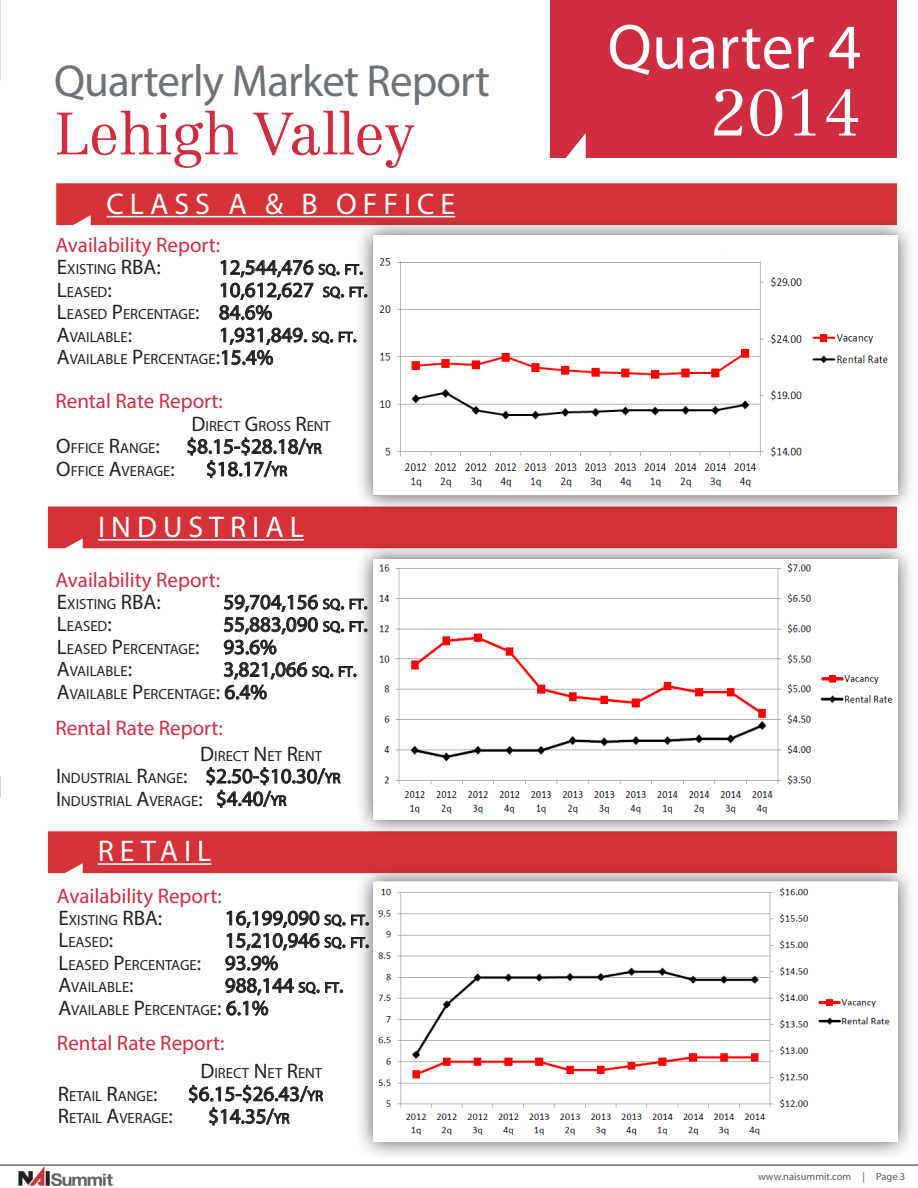
<style>
.page{position:relative;width:918px;height:1188px;background:#fff}
.page>*{position:absolute;margin:0;border:0;box-sizing:border-box;transform-origin:0 0}
.t1{font:64.2px "Myriad Pro";color:#fff}
.t2{font:300 64.2px "Centennial LT Std";color:#fff}
.t3{font:300 58.5px "Centennial LT Std";color:#d02c40}
.t4{font:45px "Myriad Pro";letter-spacing:-.02em;color:#697379}
.t5{font:30px "Myriad Pro";letter-spacing:.2em;color:#fff}
.t6{font:21px "Myriad Pro";color:#231f20}
.t7{font:21px "Myriad Pro";color:#d02c40}
.t8{font:14.7px "Myriad Pro";color:#231f20}
.t9{font:10.5px "Myriad Pro";color:#57585a}
.s1{font-size:21px}
.s2{font-size:14.7px}
</style>
<div class="page">
<div style="left:48px;top:507px;width:849px;height:41px;background:#d43238"></div>
<hr style="left:98px;top:539px;width:206px;height:2px;background:#fff">
<div style="left:56px;top:183px;width:841px;height:42px;background:#d43238"></div>
<div style="left:551px;top:0;width:346px;height:157px;background:#d02c40"></div>
<img style="left:18px;top:1166px;width:95px;height:20px">
<hr style="left:0;top:1165px;width:918px;height:1px;background:#231f20">
<svg style="left:562px;top:133px;width:24px;height:25px"></svg>
<hr style="left:106px;top:216px;width:349px;height:1px;background:#fff">
<svg style="left:219px;top:260px;width:136px;height:61px"></svg>
<svg style="left:220px;top:327px;width:135px;height:39px"></svg>
<svg style="left:187px;top:437px;width:135px;height:41px"></svg>
<svg style="left:223px;top:594px;width:132px;height:61px"></svg>
<svg style="left:339px;top:666px;width:16px;height:11px"></svg>
<svg style="left:223px;top:662px;width:110px;height:38px"></svg>
<svg style="left:206px;top:767px;width:135px;height:41px"></svg>
<svg style="left:225px;top:910px;width:130px;height:61px"></svg>
<svg style="left:225px;top:978px;width:118px;height:38px"></svg>
<svg style="left:188px;top:1085px;width:136px;height:41px"></svg>
<div style="left:48px;top:831px;width:849px;height:42px;background:#d43238"></div>
<hr style="left:98px;top:863px;width:113px;height:2px;background:#fff">
<div style="left:355px;top:216px;width:561px;height:298px;background:#231f20;opacity:.75"></div>
<div style="left:355px;top:540px;width:561px;height:299px;background:#231f20;opacity:.75"></div>
<div style="left:355px;top:862px;width:561px;height:298px;background:#231f20;opacity:.75"></div>
<img style="left:374px;top:235px;width:523px;height:260px">
<img style="left:374px;top:559px;width:523px;height:261px">
<img style="left:374px;top:883px;width:523px;height:259px">
<h3 class="t4" style="left:54px;top:53px;width:438px">Quarterly Market Report</h3>
<h2 class="t3" style="left:54px;top:99px;width:362px">Lehigh Valley</h2>
<h3 class="t5" style="left:106px;top:185px;width:350px">CLASS A &amp; B OFFICE</h3>
<p class="t7" style="left:55px;top:232px;width:166px">Availability Report:</p>
<p class="t8" style="left:57px;top:260px;width:105px"><span class="s1">E</span>XISTING <span class="s1">RBA:</span></p>
<p class="t6" style="left:219px;top:254px;width:146px">12,544,476 <span class="s2">SQ</span>. <span class="s2">FT</span>.</p>
<p class="t8" style="left:57px;top:283px;width:56px"><span class="s1">L</span>EASED<span class="s1">:</span></p>
<p class="t6" style="left:219px;top:277px;width:150px">10,612,627 <span class="s2">SQ</span>. <span class="s2">FT</span>.</p>
<p class="t8" style="left:57px;top:305px;width:217px"><span class="s1">L</span>EASED <span class="s1">P</span>ERCENTAGE<span class="s1">: 84.6%</span></p>
<p class="t8" style="left:57px;top:328px;width:42px"><span class="s1">A</span>VAILABLE</p>
<p class="t6" style="left:128px;top:322px;width:6px">:</p>
<p class="t6" style="left:219px;top:322px;width:139px">1,931,849. <span class="s2">SQ</span>. <span class="s2">FT</span>.</p>
<p class="t8" style="left:57px;top:350px;width:42px"><span class="s1">A</span>VAILABLE</p>
<p class="t8" style="left:132px;top:350px;width:143px"><span class="s1">P</span>ERCENTAGE<span class="s1">:15.4%</span></p>
<p class="t7" style="left:55px;top:388px;width:169px">Rental Rate Report:</p>
<p class="t8" style="left:192px;top:417px;width:141px"><span class="s1">D</span>IRECT <span class="s1">G</span>ROSS <span class="s1">R</span>ENT</p>
<p class="t8" style="left:56px;top:439px;width:105px"><span class="s1">O</span>FFICE <span class="s1">R</span>ANGE<span class="s1">:</span></p>
<p class="t6" style="left:186px;top:433px;width:135px">$8.15-$28.18/<span class="s2">YR</span></p>
<p class="t8" style="left:56px;top:462px;width:120px"><span class="s1">O</span>FFICE <span class="s1">A</span>VERAGE<span class="s1">:</span></p>
<p class="t6" style="left:206px;top:456px;width:81px">$18.17/<span class="s2">YR</span></p>
<h3 class="t5" style="left:98px;top:508px;width:207px">INDUSTRIAL</h3>
<p class="t7" style="left:55px;top:567px;width:166px">Availability Report:</p>
<p class="t8" style="left:57px;top:595px;width:105px"><span class="s1">E</span>XISTING <span class="s1">RBA:</span></p>
<p class="t6" style="left:223px;top:589px;width:146px">59,704,156 <span class="s2">SQ</span>. <span class="s2">FT</span>.</p>
<p class="t8" style="left:57px;top:617px;width:56px"><span class="s1">L</span>EASED<span class="s1">:</span></p>
<p class="t6" style="left:223px;top:611px;width:146px">55,883,090 <span class="s2">SQ</span>. <span class="s2">FT</span>.</p>
<p class="t8" style="left:57px;top:640px;width:221px"><span class="s1">L</span>EASED <span class="s1">P</span>ERCENTAGE<span class="s1">: 93.6%</span></p>
<p class="t8" style="left:57px;top:662px;width:42px"><span class="s1">A</span>VAILABLE</p>
<p class="t6" style="left:128px;top:656px;width:6px">:</p>
<p class="t6" style="left:223px;top:656px;width:135px">3,821,066 <span class="s2">SQ</span>. <span class="s2">FT</span>.</p>
<p class="t8" style="left:57px;top:685px;width:42px"><span class="s1">A</span>VAILABLE</p>
<p class="t8" style="left:132px;top:685px;width:136px"><span class="s1">P</span>ERCENTAGE<span class="s1">: 6.4%</span></p>
<p class="t7" style="left:55px;top:715px;width:169px">Rental Rate Report:</p>
<p class="t8" style="left:200px;top:747px;width:123px"><span class="s1">D</span>IRECT <span class="s1">N</span>ET <span class="s1">R</span>ENT</p>
<p class="t6" style="left:56px;top:763px;width:284px">I <span class="s2">NDUSTRIAL</span> R<span class="s2">ANGE</span>: $2.50-$10.30/<span class="s2">YR</span></p>
<p class="t8" style="left:56px;top:792px;width:230px"><span class="s1">I</span> NDUSTRIAL <span class="s1">A</span>VERAGE<span class="s1">: $4.40/</span>YR</p>
<h3 class="t5" style="left:98px;top:833px;width:115px">RETAIL</h3>
<p class="t7" style="left:57px;top:883px;width:166px">Availability Report:</p>
<p class="t8" style="left:58px;top:911px;width:105px"><span class="s1">E</span>XISTING <span class="s1">RBA:</span></p>
<p class="t6" style="left:225px;top:905px;width:146px">16,199,090 <span class="s2">SQ</span>. <span class="s2">FT</span>.</p>
<p class="t8" style="left:58px;top:933px;width:56px"><span class="s1">L</span>EASED<span class="s1">:</span></p>
<p class="t6" style="left:225px;top:927px;width:146px">15,210,946 <span class="s2">SQ</span>. <span class="s2">FT</span>.</p>
<p class="t8" style="left:58px;top:956px;width:221px"><span class="s1">L</span>EASED <span class="s1">P</span>ERCENTAGE<span class="s1">: 93.9%</span></p>
<p class="t8" style="left:58px;top:978px;width:42px"><span class="s1">A</span>VAILABLE</p>
<p class="t6" style="left:129px;top:972px;width:6px">:</p>
<p class="t6" style="left:225px;top:972px;width:120px">988,144 <span class="s2">SQ</span>. <span class="s2">FT</span>.</p>
<p class="t8" style="left:58px;top:1001px;width:42px"><span class="s1">A</span>VAILABLE</p>
<p class="t8" style="left:134px;top:1001px;width:136px"><span class="s1">P</span>ERCENTAGE<span class="s1">: 6.1%</span></p>
<p class="t7" style="left:57px;top:1030px;width:169px">Rental Rate Report:</p>
<p class="t8" style="left:200px;top:1064px;width:123px"><span class="s1">D</span>IRECT <span class="s1">N</span>ET <span class="s1">R</span>ENT</p>
<p class="t8" style="left:58px;top:1087px;width:101px"><span class="s1">R</span>ETAIL <span class="s1">R</span>ANGE<span class="s1">:</span></p>
<p class="t6" style="left:188px;top:1081px;width:135px">$6.15-$26.43/<span class="s2">YR</span></p>
<p class="t8" style="left:58px;top:1109px;width:116px"><span class="s1">R</span>ETAIL <span class="s1">A</span>VERAGE<span class="s1">:</span></p>
<p class="t6" style="left:208px;top:1103px;width:81px">$14.35/<span class="s2">YR</span></p>
<h1 class="t1" style="left:608px;top:7px;width:255px">Quarter 4</h1>
<h1 class="t2" style="left:709px;top:75px;width:153px">2014</h1>
<p class="t9" style="left:758px;top:1170px;width:149px">www.naisummit.com | Page 3</p>
</div>
